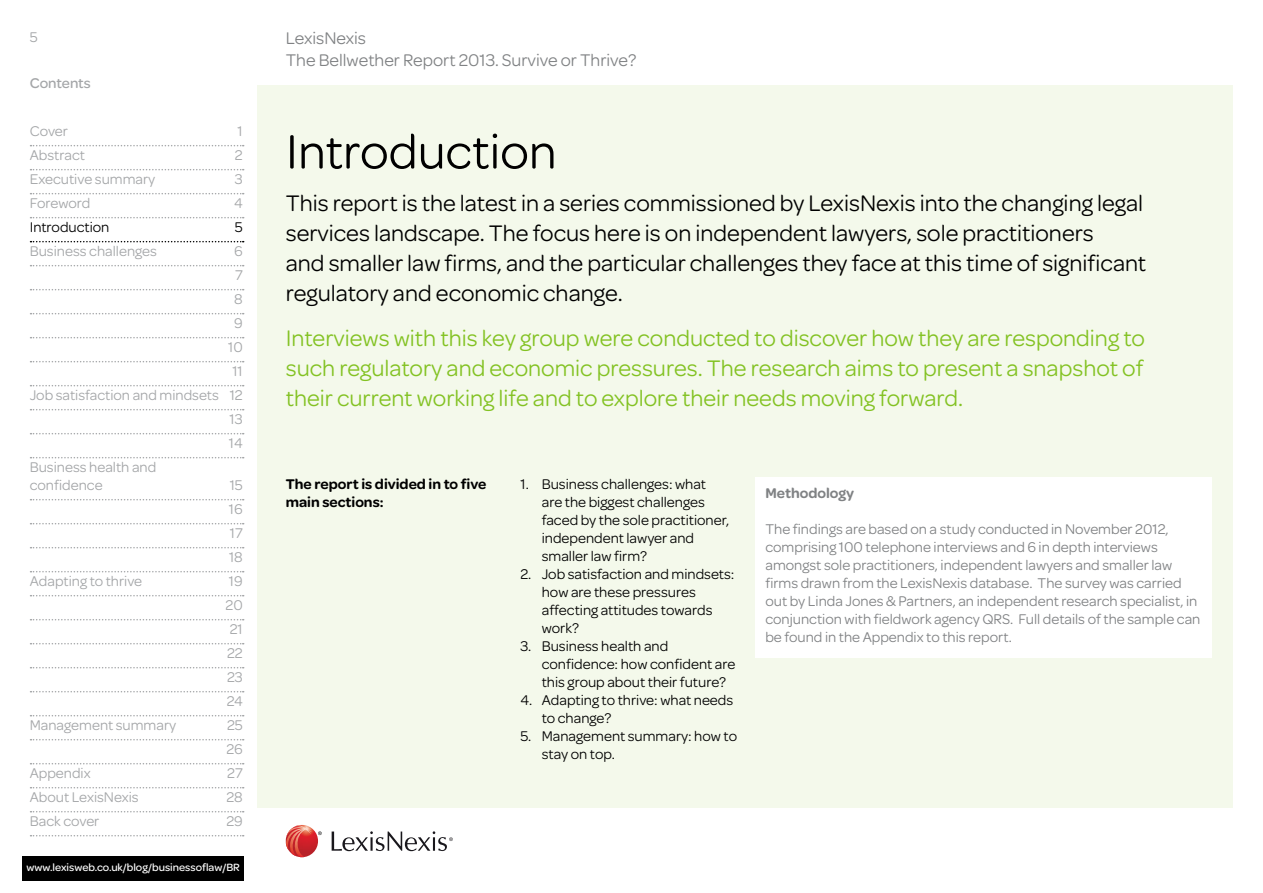
<style>
.page{position:relative;width:1263px;height:893px;background:#fff}
.page>*{position:absolute;margin:0;border:0;box-sizing:border-box;transform-origin:0 0}
.t1{font:51px "Omnes";color:#000}
.t2{font:24px/30px "Omnes";color:#000}
.t3{font:24px/30px "Omnes";color:#83c223;text-align:justify}
.t4{font:18px/21.6px "Omnes";color:#808284}
.t5{font:15px/18px "Omnes";color:#808284}
.t6{font:15px/18px "Omnes";color:#000}
.t7{font:15px/24px "Omnes";color:#a4a6a8;text-align:justify}
.t8{font:600 15px/18px "Omnes";color:#000}
.t9{font:600 15px "Omnes";color:#808284}
.t10{font:500 15px "Omnes";color:#a4a6a8}
.t11{font:500 11.25px "Omnes";color:#fff}
</style>
<div class="page">
<div style="left:257px;top:85px;width:976px;height:723px;background:#f4f9eb"></div>
<div style="left:755px;top:477px;width:457px;height:181px;background:#fff"></div>
<svg style="left:318px;top:831px;width:4px;height:4px"></svg>
<img style="left:286px;top:825px;width:32px;height:32px;border-radius:15px">
<img style="left:286px;top:825px;width:26px;height:32px">
<svg style="left:332px;top:831px;width:121px;height:20px"></svg>
<svg style="left:31px;top:145px;width:213px;height:1px"></svg>
<svg style="left:31px;top:169px;width:213px;height:1px"></svg>
<svg style="left:31px;top:193px;width:213px;height:1px"></svg>
<svg style="left:31px;top:217px;width:213px;height:1px"></svg>
<svg style="left:31px;top:241px;width:213px;height:1px"></svg>
<svg style="left:31px;top:265px;width:213px;height:1px"></svg>
<svg style="left:31px;top:289px;width:213px;height:1px"></svg>
<svg style="left:31px;top:313px;width:213px;height:1px"></svg>
<svg style="left:31px;top:337px;width:213px;height:1px"></svg>
<svg style="left:31px;top:361px;width:213px;height:1px"></svg>
<svg style="left:31px;top:385px;width:213px;height:1px"></svg>
<svg style="left:31px;top:409px;width:213px;height:1px"></svg>
<svg style="left:31px;top:433px;width:213px;height:1px"></svg>
<svg style="left:31px;top:457px;width:213px;height:1px"></svg>
<svg style="left:31px;top:499px;width:213px;height:1px"></svg>
<svg style="left:31px;top:523px;width:213px;height:1px"></svg>
<svg style="left:31px;top:547px;width:213px;height:1px"></svg>
<svg style="left:31px;top:571px;width:213px;height:1px"></svg>
<svg style="left:31px;top:595px;width:213px;height:1px"></svg>
<svg style="left:31px;top:619px;width:213px;height:1px"></svg>
<svg style="left:31px;top:643px;width:213px;height:1px"></svg>
<svg style="left:31px;top:667px;width:213px;height:1px"></svg>
<svg style="left:31px;top:691px;width:213px;height:1px"></svg>
<svg style="left:31px;top:715px;width:213px;height:1px"></svg>
<svg style="left:31px;top:739px;width:213px;height:1px"></svg>
<svg style="left:31px;top:763px;width:213px;height:1px"></svg>
<svg style="left:31px;top:787px;width:213px;height:1px"></svg>
<svg style="left:31px;top:811px;width:213px;height:1px"></svg>
<svg style="left:31px;top:835px;width:213px;height:1px"></svg>
<div style="left:22px;top:856px;width:221px;height:24px;background:#000"></div>
<p class="t7" style="left:30px;top:24px;width:9px">5</p>
<p class="t10" style="left:30px;top:73px;width:63px">Contents</p>
<p class="t7" style="left:30px;top:119px;width:40px">Cover</p>
<p class="t7" style="left:238px;top:119px;width:7px">1</p>
<p class="t7" style="left:30px;top:143px;width:57px">Abstract</p>
<p class="t7" style="left:235px;top:143px;width:9px">2</p>
<p class="t7" style="left:30px;top:167px;width:127px">Executive summary</p>
<p class="t7" style="left:235px;top:167px;width:9px">3</p>
<p class="t7" style="left:30px;top:191px;width:62px">Foreword</p>
<p class="t7" style="left:234px;top:191px;width:10px">4</p>
<p class="t6" style="left:30px;top:218px;width:81px">Introduction</p>
<p class="t6" style="left:235px;top:218px;width:9px">5</p>
<p class="t7" style="left:30px;top:239px;width:129px">Business challenges</p>
<p class="t7" style="left:234px;top:239px;width:10px">6</p>
<p class="t7" style="left:235px;top:263px;width:9px">7</p>
<p class="t7" style="left:234px;top:287px;width:10px">8</p>
<p class="t7" style="left:234px;top:311px;width:10px">9</p>
<p class="t7" style="left:228px;top:335px;width:16px">10</p>
<p class="t7" style="left:232px;top:359px;width:12px">11</p>
<p class="t7" style="left:30px;top:383px;width:214px">Job satisfaction and mindsets 12</p>
<p class="t7" style="left:230px;top:407px;width:15px">13</p>
<p class="t7" style="left:229px;top:431px;width:15px">14</p>
<p class="t7" style="left:30px;top:455px;width:128px">Business health and</p>
<p class="t7" style="left:30px;top:473px;width:74px">confidence</p>
<p class="t7" style="left:229px;top:473px;width:15px">15<br>16<br>17<br>18</p>
<p class="t7" style="left:30px;top:569px;width:114px">Adapting to thrive</p>
<p class="t7" style="left:226px;top:569px;width:19px">19<br>20<br>21<br>22<br>23<br>24</p>
<p class="t7" style="left:30px;top:713px;width:148px">Management summary</p>
<p class="t7" style="left:226px;top:713px;width:18px">25<br>26</p>
<p class="t7" style="left:30px;top:761px;width:62px">Appendix</p>
<p class="t7" style="left:227px;top:761px;width:17px">27</p>
<p class="t7" style="left:30px;top:785px;width:110px">About LexisNexis</p>
<p class="t7" style="left:226px;top:785px;width:18px">28</p>
<p class="t7" style="left:30px;top:809px;width:71px">Back cover</p>
<p class="t7" style="left:226px;top:809px;width:18px">29</p>
<p class="t11" style="left:27px;top:859px;width:215px">www.lexisweb.co.uk/blog/businessoflaw/BR</p>
<p class="t4" style="left:286px;top:26px;width:352px">LexisNexis<br>The Bellwether Report 2013. Survive or Thrive?</p>
<h1 class="t1" style="left:286px;top:117px;width:272px">Introduction</h1>
<p class="t2" style="left:286px;top:186px;width:862px">This report is the latest in a series commissioned by LexisNexis into the changing legal services landscape. The focus here is on independent lawyers, sole practitioners<br>and smaller law firms, and the particular challenges they face at this time of significant regulatory and economic change.</p>
<p class="t3" style="left:286px;top:321px;width:861px">Interviews with this key group were conducted to discover how they are responding to such regulatory and economic pressures. The research aims to present a snapshot of their current working life and to explore their needs moving forward.</p>
<p class="t8" style="left:286px;top:474px;width:202px">The report is divided in to five main sections:</p>
<p class="t6" style="left:542px;top:474px;width:189px;text-indent:-21px">1. Business challenges: what are the biggest challenges faced by the sole practitioner, independent lawyer and smaller law firm?</p>
<p class="t6" style="left:542px;top:564px;width:194px;text-indent:-21px">2. Job satisfaction and mindsets: how are these pressures affecting attitudes towards work?</p>
<p class="t6" style="left:542px;top:636px;width:195px;text-indent:-21px">3. Business health and confidence: how confident are this group about their future?</p>
<p class="t6" style="left:542px;top:690px;width:193px;text-indent:-21px">4. Adapting to thrive: what needs to change?</p>
<p class="t6" style="left:542px;top:726px;width:197px;text-indent:-21px">5. Management summary: how to stay on top.</p>
<p class="t9" style="left:765px;top:482px;width:90px">Methodology</p>
<p class="t5" style="left:765px;top:519px;width:436px">The findings are based on a study conducted in November 2012, comprising 100 telephone interviews and 6 in depth interviews amongst sole practitioners, independent lawyers and smaller law firms drawn from the LexisNexis database. The survey was carried out by Linda Jones &amp; Partners, an independent research specialist, in conjunction with fieldwork agency QRS. Full details of the sample can be found in the Appendix to this report.</p>
</div>
